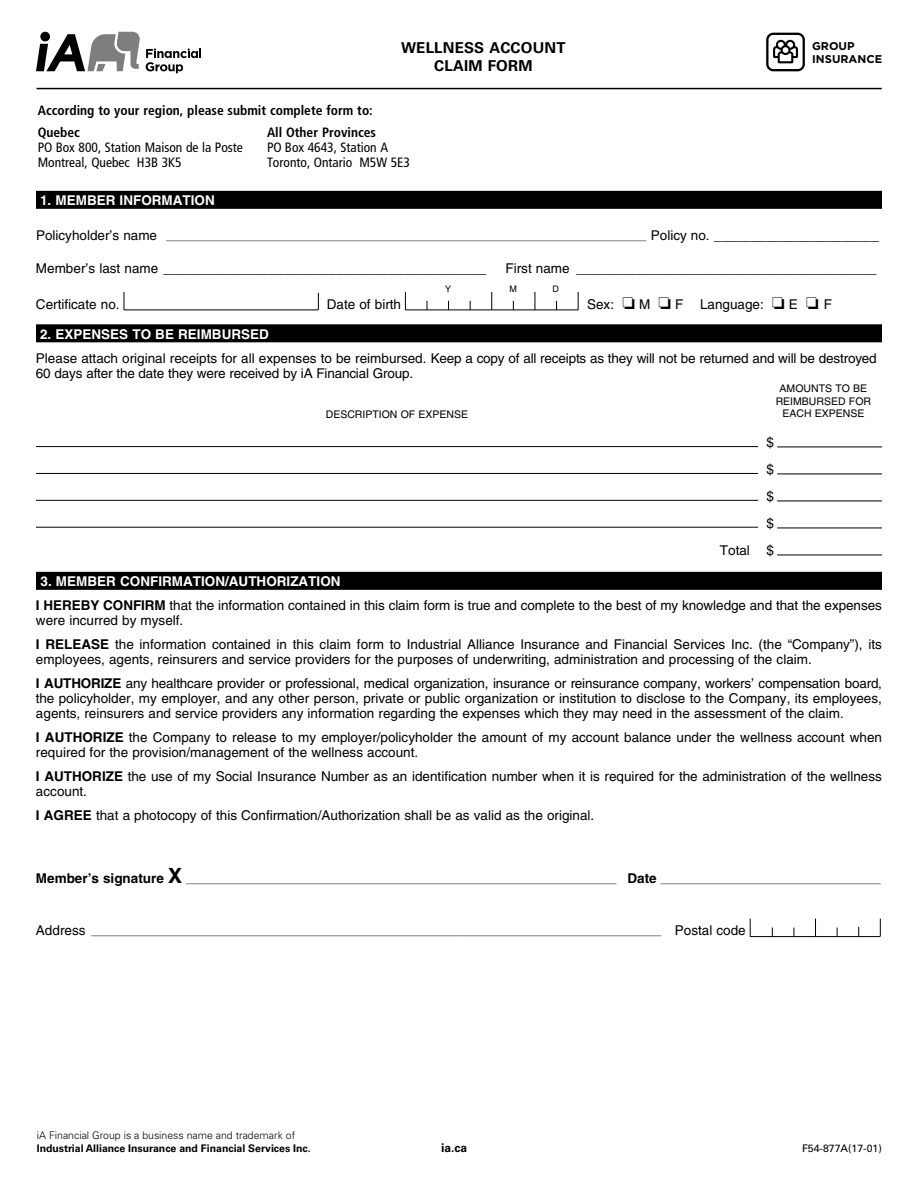
<style>
.page{position:relative;width:918px;height:1188px;background:#fff}
.page>*{position:absolute;margin:0;border:0;box-sizing:border-box;transform-origin:0 0}
.t1{font:700 15px/18px "Univers";letter-spacing:.015em;color:#000;text-align:center}
.t2{font:13.5px/15px "Helvetica";color:#000}
.t3{font:condensed 13.5px/15px "Frutiger";color:#000}
.t4{font:700 condensed 13.5px/21.8px "Frutiger";color:#000}
.t5{font:700 13.5px "Helvetica";color:#fff}
.t6{font:700 13.5px "Helvetica";color:#000}
.t7{font:700 12px "Univers";color:#000}
.t8{font:700 11.25px/13.5px "Gotham";color:#000}
.t9{font:10.5px/12.6px "Helvetica";color:#000;text-align:center}
.t10{font:700 10.5px "Univers";color:#000}
.t11{font:300 10.5px "Univers";color:#000}
.t12{font:10.5px "Univers";color:#000}
.t13{font:9px "Helvetica";color:#000}
.t14{font:700 9px "Helvetica";color:#000}
.s1{font-size:13.5px}
.s2{font-weight:700;color:#fff}
.s3{font-weight:700}
.s4{font-size:21px}
</style>
<div class="page">
<div style="left:36px;top:191px;width:846px;height:18px;background:#000"></div>
<div style="left:36px;top:324px;width:846px;height:18px;background:#000"></div>
<div style="left:36px;top:572px;width:846px;height:18px;background:#000"></div>
<svg style="left:124px;top:292px;width:1px;height:18px"></svg>
<svg style="left:318px;top:293px;width:1px;height:17px"></svg>
<hr style="left:124px;top:310px;width:194px;height:1px;background:#000">
<svg style="left:491px;top:292px;width:1px;height:18px"></svg>
<svg style="left:405px;top:292px;width:1px;height:18px"></svg>
<svg style="left:535px;top:292px;width:1px;height:18px"></svg>
<svg style="left:578px;top:292px;width:1px;height:18px"></svg>
<hr style="left:405px;top:310px;width:173px;height:1px;background:#000">
<svg style="left:815px;top:919px;width:1px;height:17px"></svg>
<svg style="left:750px;top:919px;width:1px;height:17px"></svg>
<svg style="left:880px;top:919px;width:1px;height:18px"></svg>
<hr style="left:750px;top:936px;width:130px;height:1px;background:#000">
<hr style="left:777px;top:447px;width:105px;height:1px;background:#000">
<hr style="left:777px;top:474px;width:105px;height:1px;background:#000">
<hr style="left:777px;top:501px;width:105px;height:1px;background:#000">
<hr style="left:777px;top:528px;width:105px;height:1px;background:#000">
<hr style="left:777px;top:555px;width:105px;height:1px;background:#000">
<hr style="left:36px;top:446px;width:722px;height:1px;background:#000">
<hr style="left:36px;top:473px;width:722px;height:1px;background:#000">
<hr style="left:36px;top:500px;width:722px;height:1px;background:#000">
<hr style="left:36px;top:527px;width:722px;height:1px;background:#000">
<hr style="left:37px;top:88px;width:845px;height:1px;background:#000">
<svg style="left:146px;top:48px;width:55px;height:25px"></svg>
<svg style="left:36px;top:32px;width:104px;height:39px"></svg>
<svg style="left:766px;top:33px;width:39px;height:38px"></svg>
<p class="t1" style="left:401px;top:39px;width:166px">WELLNESS ACCOUNT<br>CLAIM FORM</p>
<p class="t8" style="left:812px;top:39px;width:72px">GROUP<br>INSURANCE</p>
<p class="t4" style="left:38px;top:100px;width:336px">According to your region, please submit complete form to:<br>Quebec</p>
<p class="t3" style="left:38px;top:140px;width:207px">PO Box 800, Station Maison de la Poste<br>Montreal, Quebec H3B 3K5</p>
<p class="t4" style="left:267px;top:122px;width:111px">All Other Provinces</p>
<p class="t3" style="left:267px;top:140px;width:144px">PO Box 4643, Station A<br>Toronto, Ontario M5W 5E3</p>
<p class="t5" style="left:40px;top:192px;width:176px">1. MEMBER INFORMATION</p>
<p class="t13" style="left:36px;top:231px;width:845px"><span class="s1">Policyholder’s name</span> ________________________________________________________________________________________________ <span class="s1">Policy no. ______________________</span></p>
<p class="t2" style="left:36px;top:260px;width:452px">Member’s last name ___________________________________________</p>
<p class="t2" style="left:506px;top:260px;width:373px">First name ________________________________________</p>
<p class="t2" style="left:36px;top:296px;width:85px">Certificate no.</p>
<p class="t2" style="left:327px;top:296px;width:76px">Date of birth</p>
<p class="t13" style="left:445px;top:284px;width:8px">Y</p>
<p class="t13" style="left:510px;top:284px;width:9px">M</p>
<p class="t13" style="left:553px;top:284px;width:8px">D</p>
<p class="t2" style="left:587px;top:296px;width:246px">Sex: □ M □ F Language: □ E □ F</p>
<p class="t5" style="left:40px;top:326px;width:230px">2. EXPENSES TO BE REIMBURSED</p>
<p class="t2" style="left:36px;top:350px;width:842px">Please attach original receipts for all expenses to be reimbursed. Keep a copy of all receipts as they will not be returned and will be destroyed<br>60 days after the date they were received by iA Financial Group.</p>
<p class="t9" style="left:776px;top:382px;width:97px">AMOUNTS TO BE<br>REIMBURSED FOR</p>
<p class="t9" style="left:326px;top:408px;width:144px">DESCRIPTION OF EXPENSE</p>
<p class="t9" style="left:782px;top:407px;width:83px">EACH EXPENSE</p>
<p class="t2" style="left:720px;top:428px;width:56px;line-height:27px;text-align:right">$<br>$<br>$<br>$<br>Total $</p>
<p class="t2" style="left:36px;top:569px;width:847px;line-height:24px;text-indent:5px"><span class="s2">3. MEMBER CONFIRMATION/AUTHORIZATION<br></span><span class="s3">I HEREBY CONFIRM</span> that the information contained in this claim form is true and complete to the best of my knowledge and that the expenses</p>
<p class="t2" style="left:36px;top:608px;width:848px;line-height:24px">were incurred by myself.<br><span class="s3">I RELEASE</span> the information contained in this claim form to Industrial Alliance Insurance and Financial Services Inc. (the “Company”), its</p>
<p class="t2" style="left:36px;top:647px;width:848px;line-height:24px">employees, agents, reinsurers and service providers for the purposes of underwriting, administration and processing of the claim.<br><span class="s3">I AUTHORIZE</span> any healthcare provider or professional, medical organization, insurance or reinsurance company, workers’ compensation board,</p>
<p class="t2" style="left:36px;top:691px;width:848px">the policyholder, my employer, and any other person, private or public organization or institution to disclose to the Company, its employees, agents, reinsurers and service providers any information regarding the expenses which they may need in the assessment of the claim.</p>
<p class="t2" style="left:36px;top:730px;width:848px"><span class="s3">I AUTHORIZE</span> the Company to release to my employer/policyholder the amount of my account balance under the wellness account when required for the provision/management of the wellness account.</p>
<p class="t2" style="left:36px;top:769px;width:847px"><span class="s3">I AUTHORIZE</span> the use of my Social Insurance Number as an identification number when it is required for the administration of the wellness account.</p>
<p class="t2" style="left:36px;top:808px;width:560px"><span class="s3">I AGREE</span> that a photocopy of this Confirmation/Authorization shall be as valid as the original.</p>
<p class="t6" style="left:36px;top:870px;width:148px">Member’s signature <span class="s4">X</span></p>
<p class="t14" style="left:186px;top:874px;width:696px">______________________________________________________________________________________ <span class="s1">Date</span> ____________________________________________</p>
<p class="t13" style="left:36px;top:927px;width:711px"><span class="s1">Address</span> __________________________________________________________________________________________________________________ <span class="s1">Postal code</span></p>
<p class="t11" style="left:37px;top:1129px;width:260px">iA Financial Group is a business name and trademark of</p>
<p class="t10" style="left:37px;top:1142px;width:275px">Industrial Alliance Insurance and Financial Services Inc.</p>
<p class="t7" style="left:441px;top:1141px;width:28px">ia.ca</p>
<p class="t12" style="left:802px;top:1142px;width:81px">F54-877A(17-01)</p>
</div>
